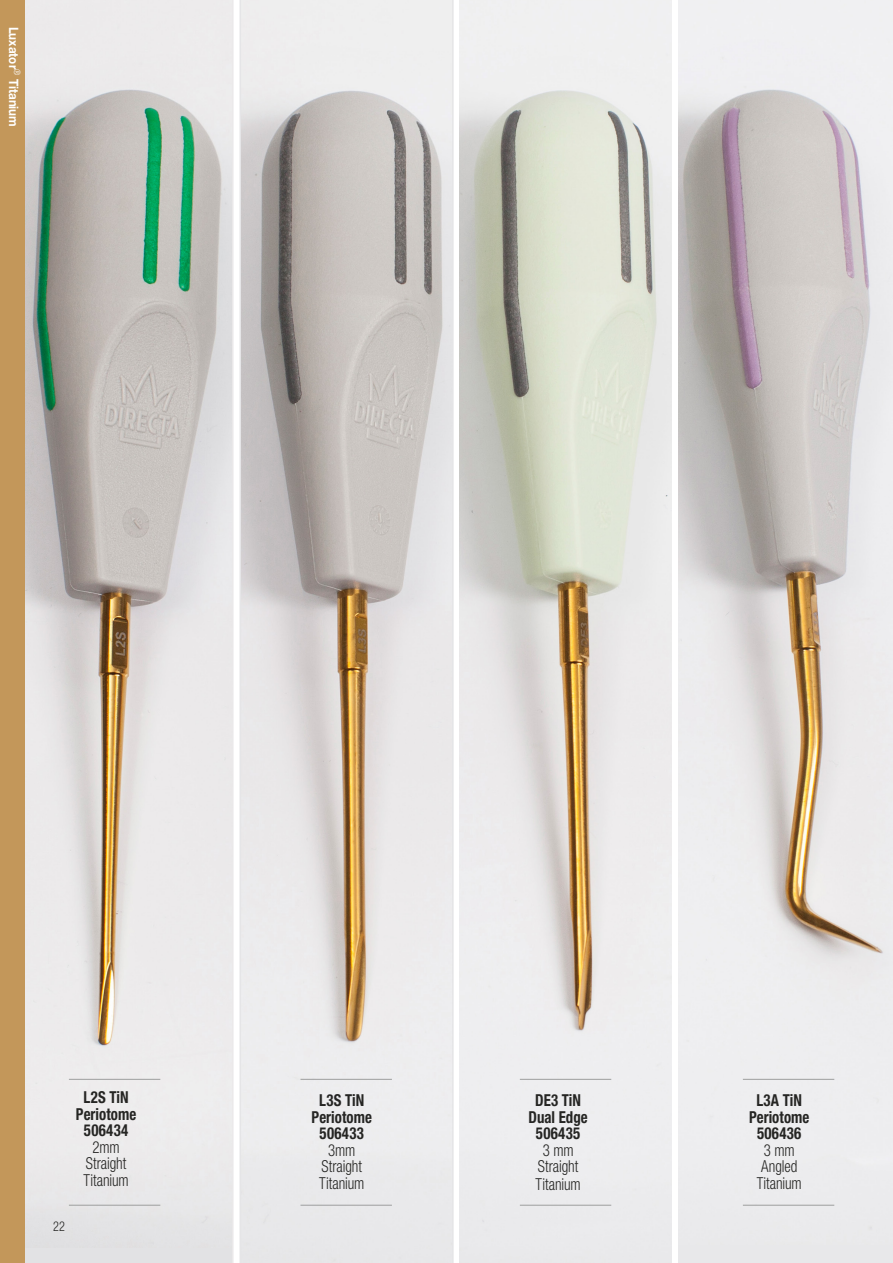
<style>
.page{position:relative;width:893px;height:1263px;background:#fff}
.page>*{position:absolute;margin:0;border:0;box-sizing:border-box;transform-origin:0 0}
.t1{font:700 condensed 16.5px/16.5px "Helvetica Neue";letter-spacing:.005em;color:#252523;text-align:center;scale:.9 1}
.t2{font:300 condensed 16.5px/16.5px "Helvetica Neue";letter-spacing:-.005em;color:#252523;text-align:center;scale:.9 1}
.t3{font:300 condensed 13.5px "Helvetica Neue";color:#252523;scale:.9 1}
.t4{font:700 12.9px "Helvetica Neue LT Pro";color:#fff;scale:.9 1}
</style>
<div class="page">
<img style="left:678px;top:0;width:215px;height:1245px">
<svg style="left:24px;top:0;width:210px;height:1263px;background:#d1cfca"></svg>
<svg style="left:239px;top:0;width:215px;height:1263px;background:#d6d2cf"></svg>
<img style="left:459px;top:0;width:213px;height:1263px">
<div style="left:0;top:0;width:24px;height:1263px;background:#c3975a"></div>
<hr style="left:69px;top:1079px;width:91px;height:1px;background:#9d9e9e">
<hr style="left:69px;top:1205px;width:91px;height:1px;background:#9d9e9e">
<hr style="left:300px;top:1079px;width:92px;height:1px;background:#9d9e9e">
<hr style="left:300px;top:1205px;width:92px;height:1px;background:#9d9e9e">
<hr style="left:520px;top:1079px;width:91px;height:1px;background:#9d9e9e">
<hr style="left:520px;top:1205px;width:91px;height:1px;background:#9d9e9e">
<hr style="left:743px;top:1079px;width:91px;height:1px;background:#9d9e9e">
<hr style="left:743px;top:1205px;width:91px;height:1px;background:#9d9e9e">
<p class="t4" style="left:22px;top:27px;width:113px;rotate:90deg">Luxator<sup>®</sup> Titanium</p>
<p class="t1" style="left:76px;top:1089px;width:68px">L2S TiN<br>Periotome<br>506434</p>
<p class="t2" style="left:84px;top:1138px;width:52px">2mm<br>Straight<br>Titanium</p>
<p class="t3" style="left:53px;top:1219px;width:15px">22</p>
<p class="t1" style="left:312px;top:1092px;width:68px">L3S TiN<br>Periotome<br>506433</p>
<p class="t2" style="left:319px;top:1141px;width:52px">3mm<br>Straight<br>Titanium</p>
<p class="t1" style="left:529px;top:1092px;width:67px">DE3 TiN<br>Dual Edge<br>506435</p>
<p class="t2" style="left:538px;top:1141px;width:47px;text-align:left">3 mm<br>Straight</p>
<p class="t2" style="left:536px;top:1176px;width:52px">Titanium</p>
<p class="t1" style="left:749px;top:1092px;width:68px">L3A TiN<br>Periotome<br>506436</p>
<p class="t2" style="left:757px;top:1142px;width:52px">3 mm<br>Angled<br>Titanium</p>
</div>
